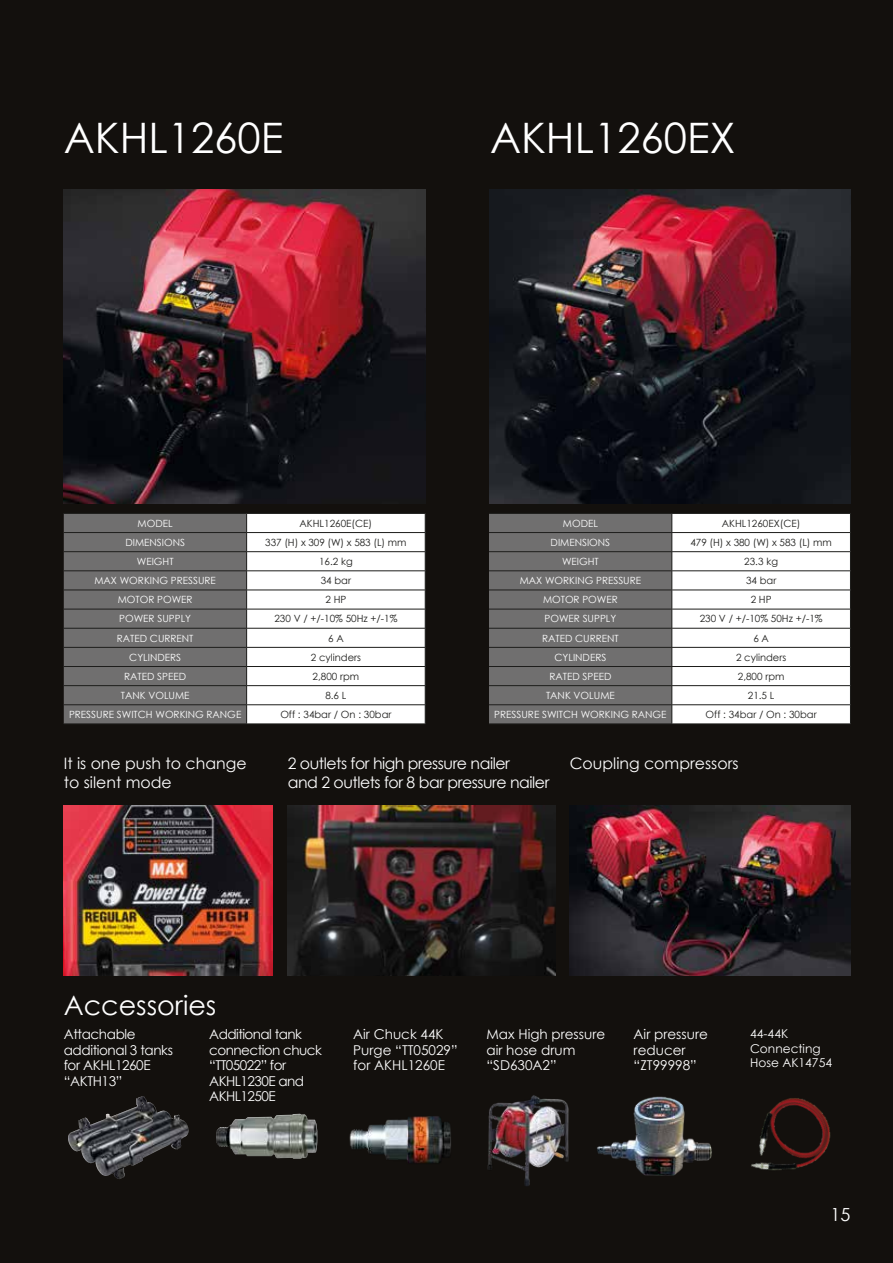
<style>
.page{position:relative;width:893px;height:1263px;background:#13100d}
.page>*{position:absolute;margin:0;border:0;box-sizing:border-box;transform-origin:0 0}
.t1{font:42px "Century Gothic";color:#fff}
.t2{font:27px "Century Gothic";color:#fff}
.t3{font:18px "Century Gothic";color:#fff}
.t4{font:15.75px/18.9px "Century Gothic";letter-spacing:-.03em;color:#fff}
.t5{font:15.75px/18.9px "Century Gothic";color:#fff}
.t6{font:13.5px/15.5px "Century Gothic";letter-spacing:-.03em;color:#fff}
.t7{font:13.5px/15.5px "Century Gothic";color:#fff}
.t8{font:12.15px/14.5px "Century Gothic";color:#fff}
.t9{font:9.9px "Century Gothic";color:#fff}
.t10{font:9.9px "Century Gothic";color:#1d1d1b}
</style>
<div class="page">
<img style="left:487px;top:1095px;width:82px;height:91px">
<img style="left:597px;top:1096px;width:115px;height:80px">
<img style="left:64px;top:189px;width:361px;height:314px">
<img style="left:570px;top:805px;width:280px;height:170px">
<img style="left:64px;top:805px;width:208px;height:170px">
<img style="left:288px;top:805px;width:268px;height:170px">
<img style="left:489px;top:189px;width:361px;height:314px">
<img style="left:216px;top:1114px;width:101px;height:45px">
<img style="left:68px;top:1096px;width:75px;height:83px">
<svg style="left:64px;top:513px;width:362px;height:211px;background:#adacac"></svg>
<hr style="left:64px;top:724px;width:183px;height:1px;background:#1d1d1b">
<hr style="left:247px;top:724px;width:178px;height:1px;background:#1d1d1b">
<svg style="left:489px;top:513px;width:362px;height:211px;background:#adacac"></svg>
<hr style="left:489px;top:724px;width:183px;height:1px;background:#1d1d1b">
<hr style="left:672px;top:724px;width:179px;height:1px;background:#1d1d1b">
<img style="left:349px;top:1116px;width:102px;height:47px">
<img style="left:751px;top:1098px;width:80px;height:73px">
<h1 class="t1" style="left:64px;top:108px;width:221px">AKHL1260E</h1>
<h1 class="t1" style="left:490px;top:108px;width:247px">AKHL1260EX</h1>
<p class="t9" style="left:138px;top:516px;width:37px">MODEL</p>
<p class="t10" style="left:300px;top:516px;width:74px">AKHL1260E(CE)</p>
<p class="t9" style="left:125px;top:535px;width:61px">DIMENSIONS</p>
<p class="t10" style="left:265px;top:535px;width:143px">337 (H) x 309 (W) x 583 (L) mm</p>
<p class="t9" style="left:137px;top:554px;width:38px">WEIGHT</p>
<p class="t10" style="left:319px;top:554px;width:35px">16.2 kg</p>
<p class="t9" style="left:94px;top:574px;width:123px">MAX WORKING PRESSURE</p>
<p class="t10" style="left:321px;top:574px;width:32px">34 bar</p>
<p class="t9" style="left:118px;top:593px;width:76px">MOTOR POWER</p>
<p class="t10" style="left:325px;top:593px;width:22px">2 HP</p>
<p class="t9" style="left:119px;top:612px;width:73px">POWER SUPPLY</p>
<p class="t10" style="left:274px;top:612px;width:124px">230 V / +/-10% 50Hz +/-1%</p>
<p class="t9" style="left:117px;top:631px;width:78px">RATED CURRENT</p>
<p class="t10" style="left:328px;top:631px;width:17px">6 A</p>
<p class="t9" style="left:129px;top:650px;width:53px">CYLINDERS</p>
<p class="t10" style="left:311px;top:650px;width:52px">2 cylinders</p>
<p class="t9" style="left:124px;top:669px;width:63px">RATED SPEED</p>
<p class="t10" style="left:313px;top:669px;width:48px">2,800 rpm</p>
<p class="t9" style="left:121px;top:688px;width:70px">TANK VOLUME</p>
<p class="t10" style="left:325px;top:688px;width:23px">8.6 L</p>
<p class="t9" style="left:69px;top:708px;width:174px">PRESSURE SWITCH WORKING RANGE</p>
<p class="t10" style="left:280px;top:708px;width:113px">Off : 34bar / On : 30bar</p>
<p class="t9" style="left:563px;top:516px;width:37px">MODEL</p>
<p class="t10" style="left:722px;top:516px;width:80px">AKHL1260EX(CE)</p>
<p class="t9" style="left:551px;top:535px;width:61px">DIMENSIONS</p>
<p class="t10" style="left:690px;top:535px;width:143px">479 (H) x 380 (W) x 583 (L) mm</p>
<p class="t9" style="left:562px;top:554px;width:38px">WEIGHT</p>
<p class="t10" style="left:744px;top:554px;width:35px">23.3 kg</p>
<p class="t9" style="left:520px;top:574px;width:123px">MAX WORKING PRESSURE</p>
<p class="t10" style="left:746px;top:574px;width:32px">34 bar</p>
<p class="t9" style="left:543px;top:593px;width:76px">MOTOR POWER</p>
<p class="t10" style="left:751px;top:593px;width:22px">2 HP</p>
<p class="t9" style="left:544px;top:612px;width:73px">POWER SUPPLY</p>
<p class="t10" style="left:700px;top:612px;width:124px">230 V / +/-10% 50Hz +/-1%</p>
<p class="t9" style="left:542px;top:631px;width:78px">RATED CURRENT</p>
<p class="t10" style="left:753px;top:631px;width:17px">6 A</p>
<p class="t9" style="left:554px;top:650px;width:53px">CYLINDERS</p>
<p class="t10" style="left:736px;top:650px;width:52px">2 cylinders</p>
<p class="t9" style="left:549px;top:669px;width:63px">RATED SPEED</p>
<p class="t10" style="left:738px;top:669px;width:48px">2,800 rpm</p>
<p class="t9" style="left:546px;top:688px;width:70px">TANK VOLUME</p>
<p class="t10" style="left:748px;top:688px;width:28px">21.5 L</p>
<p class="t9" style="left:494px;top:708px;width:174px">PRESSURE SWITCH WORKING RANGE</p>
<p class="t10" style="left:706px;top:708px;width:113px">Off : 34bar / On : 30bar</p>
<h3 class="t5" style="left:64px;top:754px;width:184px">It is one push to change to silent mode</h3>
<h3 class="t4" style="left:288px;top:754px;width:263px">2 outlets for high pressure nailer<br>and 2 outlets for 8 bar pressure nailer</h3>
<h3 class="t5" style="left:570px;top:754px;width:170px">Coupling compressors</h3>
<h2 class="t2" style="left:64px;top:987px;width:154px">Accessories</h2>
<h3 class="t6" style="left:64px;top:1026px;width:111px">Attachable additional 3 tanks for AKHL1260E “AKTH13”</h3>
<h3 class="t6" style="left:209px;top:1026px;width:114px">Additional tank connection chuck “TT05022” for<br>AKHL1230E and<br>AKHL1250E</h3>
<h3 class="t7" style="left:353px;top:1026px;width:106px">Air Chuck 44K<br>Purge “TT05029” for AKHL1260E</h3>
<h3 class="t7" style="left:486px;top:1026px;width:120px">Max High pressure air hose drum “SD630A2”</h3>
<h3 class="t7" style="left:634px;top:1026px;width:76px">Air pressure reducer “ZT99998”</h3>
<p class="t8" style="left:750px;top:1026px;width:84px">44-44K<br>Connecting<br>Hose AK14754</p>
<h3 class="t3" style="left:830px;top:1202px;width:21px">15</h3>
</div>
